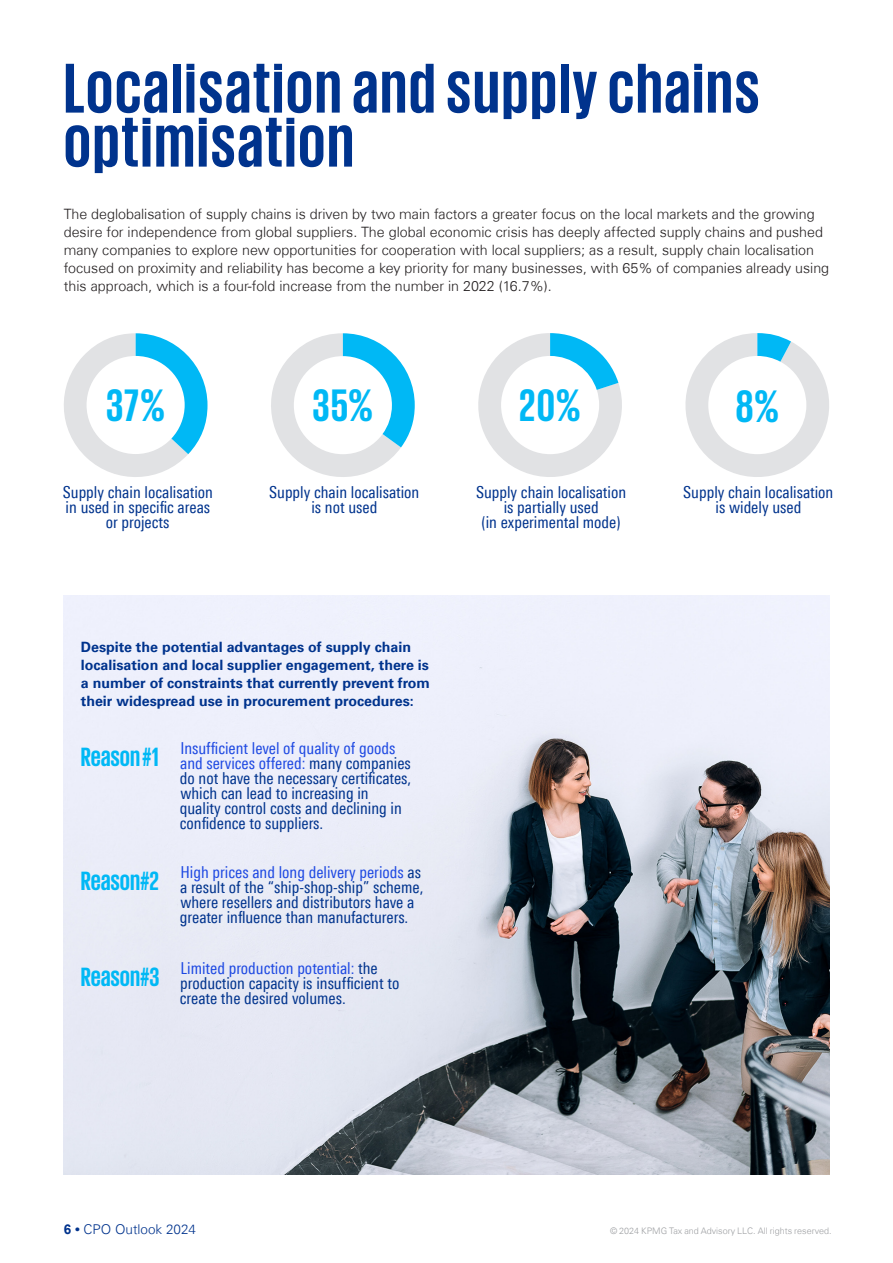
<style>
.page{position:relative;width:893px;height:1263px;background:#fff}
.page>*{position:absolute;margin:0;border:0;box-sizing:border-box;transform-origin:0 0}
.Kapitel_Headline_blau___KPMG_Bold_40pt{font:700 72px/54px "KPMG Cyrillic";letter-spacing:.025em;color:#00338d}
.Kapitel_Headline_blau___KPMG_Bold_40pt-2{font:700 46.5px "KPMG Cyrillic";color:#00b8f5}
.Bodycopy_9_5pt{font:700 27px "KPMG Cyrillic";letter-spacing:-.005em;color:#00b8f5}
.t1{font:condensed 16.5px/15px "Universfor KPMG";color:#00338d;text-align:center}
.t2{font:300 14.25px/18px "Universfor KPMG";color:#231f20}
.t3{font:700 14.25px/18px "Universfor KPMG";color:#00338d}
.t4{font:300 13.5px "Universfor KPMG";color:#00338d}
.t5{font:300 9px "Universfor KPMG";color:#9d9fa2}
.s1{color:#1e49e2}
.s2{font-family:"Arial";font-weight:700}
</style>
<div class="page">
<svg style="left:64px;top:333px;width:143px;height:144px"></svg>
<svg style="left:271px;top:333px;width:144px;height:144px"></svg>
<svg style="left:478px;top:333px;width:144px;height:144px"></svg>
<svg style="left:685px;top:333px;width:144px;height:144px"></svg>
<img style="left:64px;top:595px;width:765px;height:579px">
<p class="Kapitel_Headline_blau___KPMG_Bold_40pt" style="left:64px;top:59px;width:697px">Localisation and supply chains optimisation</p>
<p class="t2" style="left:64px;top:205px;width:767px">The deglobalisation of supply chains is driven by two main factors a greater focus on the local markets and the growing desire for independence from global suppliers. The global economic crisis has deeply affected supply chains and pushed many companies to explore new opportunities for cooperation with local suppliers; as a result, supply chain localisation focused on proximity and reliability has become a key priority for many businesses, with 65% of companies already using this approach, which is a four-fold increase from the number in 2022 (16.7%).</p>
<p class="Kapitel_Headline_blau___KPMG_Bold_40pt-2" style="left:106px;top:382px;width:60px">37%</p>
<p class="Kapitel_Headline_blau___KPMG_Bold_40pt-2" style="left:312px;top:382px;width:62px">35%</p>
<p class="Kapitel_Headline_blau___KPMG_Bold_40pt-2" style="left:519px;top:382px;width:63px">20%</p>
<p class="Kapitel_Headline_blau___KPMG_Bold_40pt-2" style="left:735px;top:382px;width:45px">8%</p>
<p class="t1" style="left:63px;top:485px;width:152px">Supply chain localisation in used in specific areas or projects</p>
<p class="t1" style="left:683px;top:485px;width:152px">Supply chain localisation is widely used</p>
<p class="t1" style="left:269px;top:485px;width:152px">Supply chain localisation is not used</p>
<p class="t1" style="left:476px;top:485px;width:152px">Supply chain localisation is partially used<br>(in experimental mode)</p>
<p class="t3" style="left:81px;top:638px;width:351px">Despite the potential advantages of supply chain localisation and local supplier engagement, there is a number of constraints that currently prevent from their widespread use in procurement procedures:</p>
<p class="Bodycopy_9_5pt" style="left:81px;top:743px;width:80px">Reason #1</p>
<p class="t1" style="left:180px;top:741px;width:233px;text-align:left"><span class="s1">Insufficient level of quality of goods and services offered:</span> many companies do not have the necessary certificates, which can lead to increasing in quality control costs and declining in confidence to suppliers.</p>
<p class="t1" style="left:180px;top:864px;width:245px;text-align:left"><span class="s1">High prices and long delivery periods</span> as a result of the “ship-shop-ship” scheme, where resellers and distributors have a greater influence than manufacturers.</p>
<p class="t1" style="left:180px;top:960px;width:221px;text-align:left"><span class="s1">Limited production potential:</span> the production capacity is insufficient to create the desired volumes.</p>
<p class="Bodycopy_9_5pt" style="left:81px;top:867px;width:80px">Reason#2</p>
<p class="Bodycopy_9_5pt" style="left:81px;top:963px;width:80px">Reason#3</p>
<p class="t4" style="left:64px;top:1221px;width:134px"><span class="s2">6 •</span> CPO Outlook 2024</p>
<p class="t5" style="left:610px;top:1225px;width:223px">© 2024 KPMG Tax and Advisory LLC. All rights reserved.</p>
</div>
